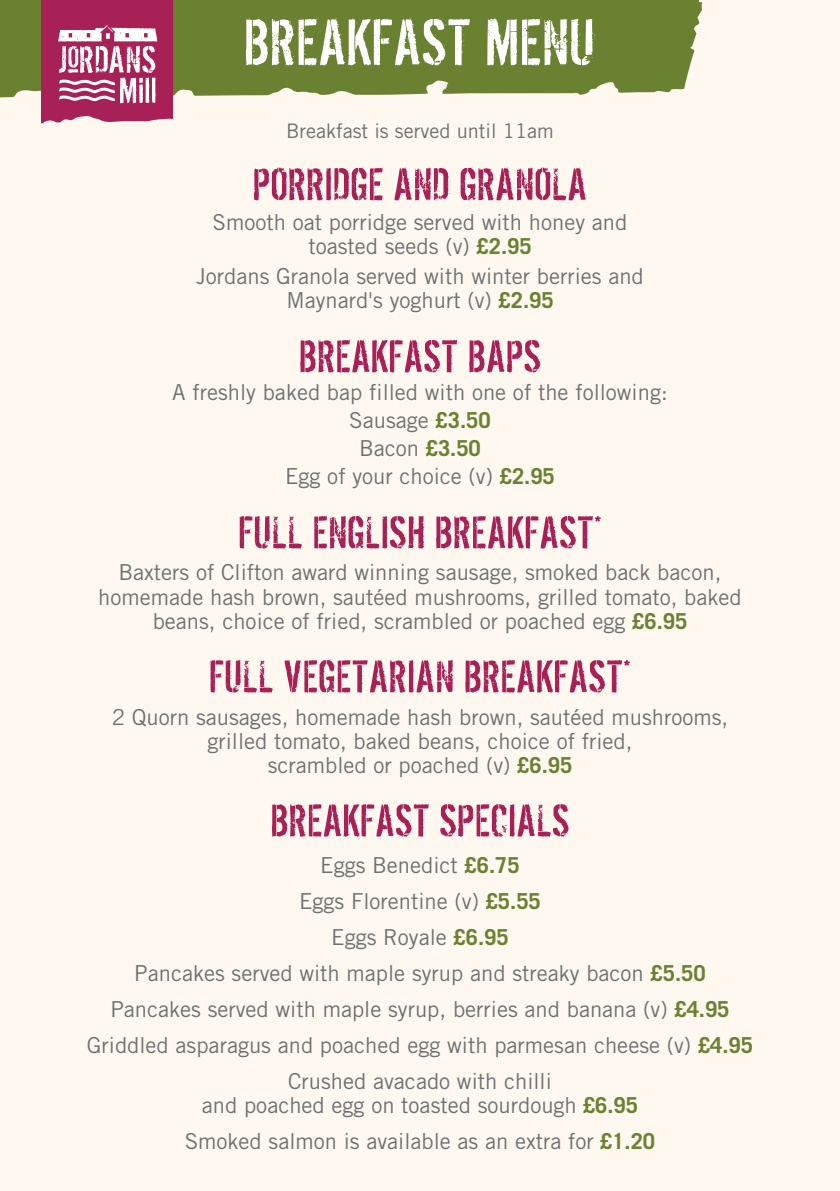
<style>
.page{position:relative;width:840px;height:1191px;background:#fff}
.page>*{position:absolute;margin:0;border:0;box-sizing:border-box;transform-origin:0 0}
.t1{font:71.4px "Dirty Ego";letter-spacing:.02em;color:#fff}
.t2{font:50px "Dirty Ego";letter-spacing:.02em;color:#a82156}
.t3{font:22px/36px "Trade Gothic";color:#6e7071;text-align:center}
.t4{font:20px "Trade Gothic";color:#6e7071}
.s1{font-weight:700;color:#6b8132}
</style>
<div class="page">
<div style="left:0;top:0;width:839px;height:1191px;background:#fef8f0"></div>
<svg style="left:0;top:0;width:703px;height:98px;background:#75893f"></svg>
<svg style="left:41px;top:0;width:132px;height:124px"></svg>
<h1 class="t1" style="left:244px;top:5px;width:351px">BREAKFAST MENU</h1>
<p class="t4" style="left:286px;top:119px;width:269px">Breakfast is served until 11am</p>
<h2 class="t2" style="left:253px;top:158px;width:335px">PORRIDGE AND GRANOLA</h2>
<p class="t3" style="left:212px;top:210px;width:416px;line-height:24px">Smooth oat porridge served with honey and toasted seeds (v) <span class="s1">£2.95</span></p>
<p class="t3" style="left:196px;top:264px;width:449px;line-height:24px">Jordans Granola served with winter berries and<br>Maynard's yoghurt (v) <span class="s1">£2.95</span></p>
<h2 class="t2" style="left:299px;top:330px;width:243px">BREAKFAST BAPS</h2>
<p class="t3" style="left:172px;top:378px;width:496px;line-height:28px">A freshly baked bap filled with one of the following:<br>Sausage <span class="s1">£3.50<br></span>Bacon <span class="s1">£3.50<br></span>Egg of your choice (v) <span class="s1">£2.95</span></p>
<h2 class="t2" style="left:238px;top:506px;width:364px">FULL ENGLISH BREAKFAST*</h2>
<p class="t3" style="left:98px;top:560px;width:644px;line-height:24px">Baxters of Clifton award winning sausage, smoked back bacon, homemade hash brown, sautéed mushrooms, grilled tomato, baked beans, choice of fried, scrambled or poached egg <span class="s1">£6.95</span></p>
<h2 class="t2" style="left:209px;top:650px;width:422px">FULL VEGETARIAN BREAKFAST*</h2>
<p class="t3" style="left:112px;top:704px;width:617px;line-height:24px">2 Quorn sausages, homemade hash brown, sautéed mushrooms, grilled tomato, baked beans, choice of fried,<br>scrambled or poached (v) <span class="s1">£6.95</span></p>
<h2 class="t2" style="left:271px;top:794px;width:299px">BREAKFAST SPECIALS</h2>
<p class="t3" style="left:87px;top:846px;width:667px">Eggs Benedict <span class="s1">£6.75<br></span>Eggs Florentine (v) <span class="s1">£5.55<br></span>Eggs Royale <span class="s1">£6.95<br></span>Pancakes served with maple syrup and streaky bacon <span class="s1">£5.50<br></span>Pancakes served with maple syrup, berries and banana (v) <span class="s1">£4.95<br></span>Griddled asparagus and poached egg with parmesan cheese (v) <span class="s1">£4.95<br></span>Crushed avacado with chilli</p>
<p class="t3" style="left:185px;top:1086px;width:471px">and poached egg on toasted sourdough <span class="s1">£6.95<br></span>Smoked salmon is available as an extra for <span class="s1">£1.20</span></p>
</div>
